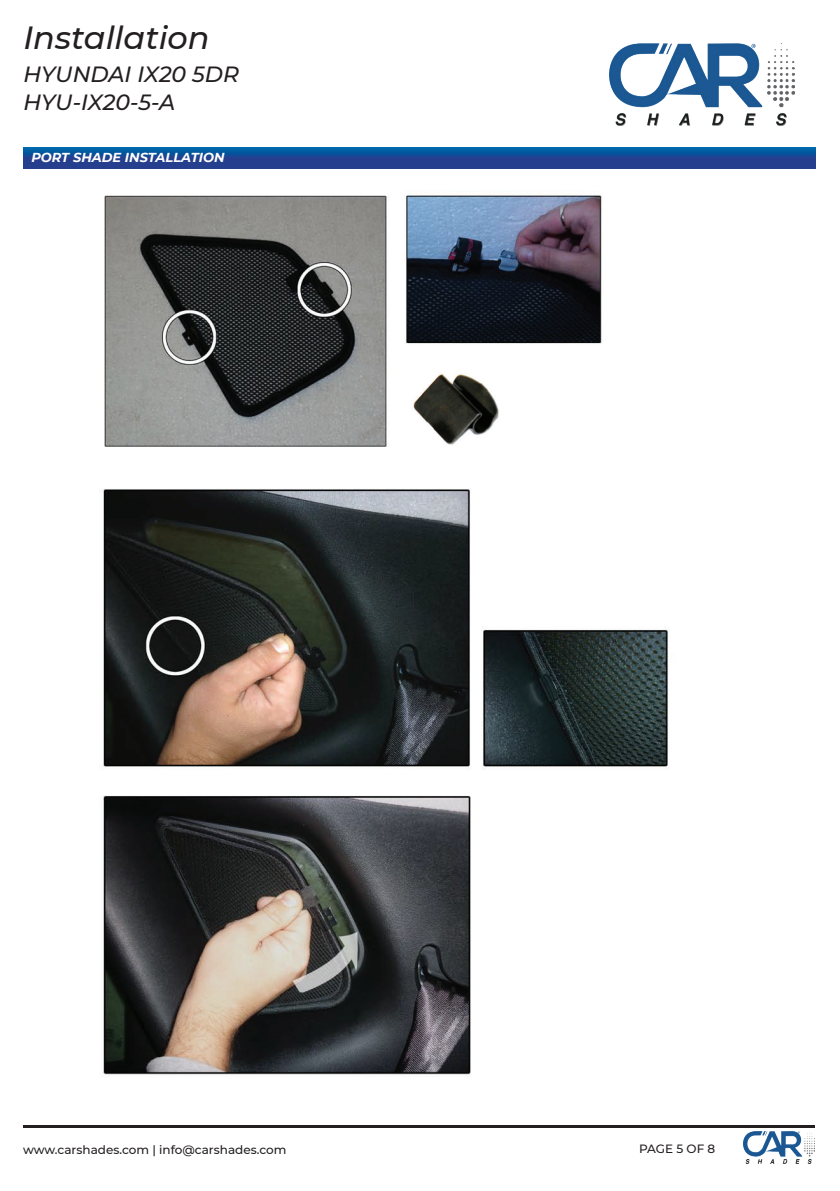
<style>
.page{position:relative;width:840px;height:1191px;background:#fff}
.page>*{position:absolute;margin:0;border:0;box-sizing:border-box;transform-origin:0 0}
.t1{font:italic 500 32px "Montserrat";color:#231f20}
.t2{font:italic 500 22px/28px "Montserrat";color:#231f20}
.t3{font:italic 700 13px "Montserrat";color:#fff}
.t4{font:500 12px "Montserrat";color:#231f20}
</style>
<div class="page">
<hr style="left:23px;top:1125px;width:791px;height:2px;background:#231f20">
<img style="left:743px;top:1131px;width:71px;height:32px">
<img style="left:609px;top:43px;width:184px;height:83px">
<svg style="left:23px;top:147px;width:792px;height:21px;background:#164b96"></svg>
<img style="left:103px;top:195px;width:565px;height:880px">
<img style="left:398px;top:351px;width:125px;height:115px">
<h1 class="t1" style="left:23px;top:15px;width:188px">Installation</h1>
<h2 class="t2" style="left:23px;top:59px;width:217px">HYUNDAI IX20 5DR<br>HYU-IX20-5-A</h2>
<p class="t3" style="left:31px;top:148px;width:195px">PORT SHADE INSTALLATION</p>
<p class="t4" style="left:23px;top:1141px;width:265px">www.carshades.com | info@carshades.com</p>
<p class="t4" style="left:638px;top:1140px;width:78px">PAGE 5 OF 8</p>
</div>
